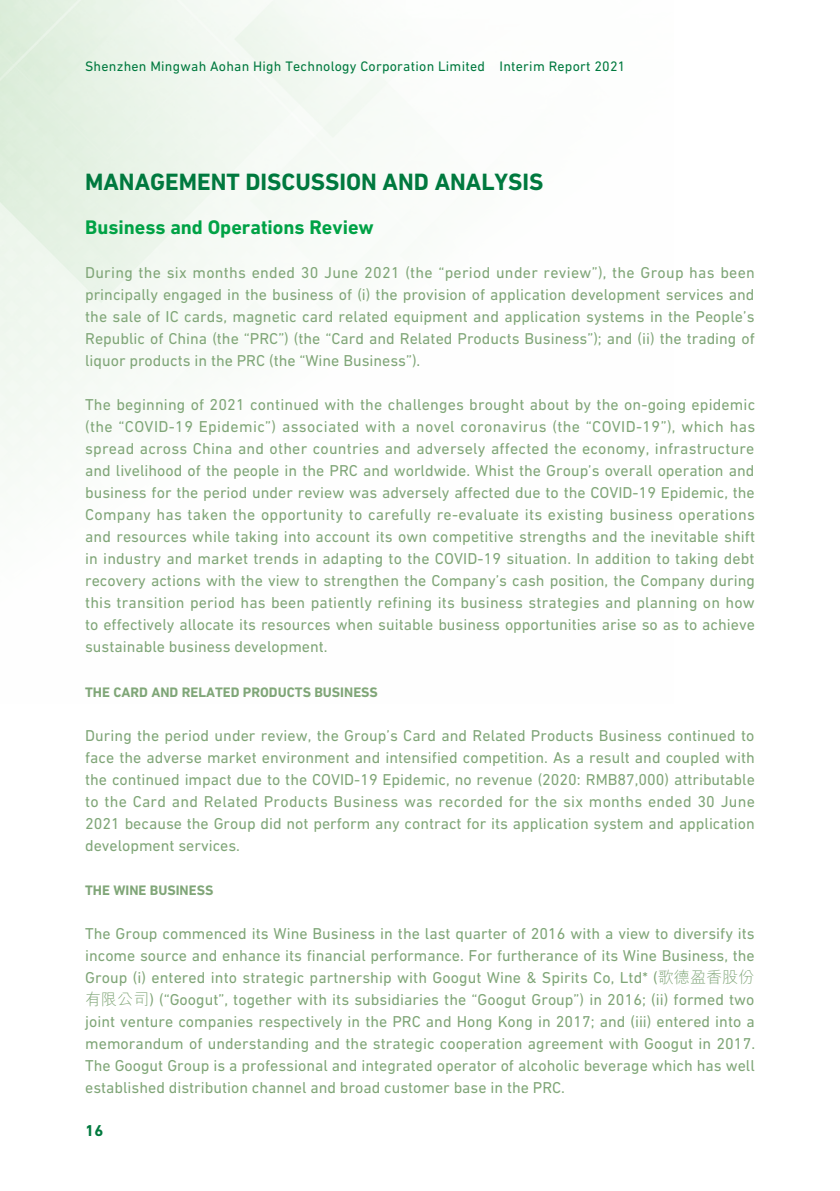
<style>
.page{position:relative;width:840px;height:1191px;background:#fff}
.page>*{position:absolute;margin:0;border:0;box-sizing:border-box;transform-origin:0 0}
.t1{font:700 24px "DIN Next LT Pro";color:#00793e}
.t2{font:700 20px "DIN Next LT Pro";color:#00a245}
.t3{font:16px/22px "DIN Next LT Pro";color:#80a678;text-align:justify}
.t4{font:700 16px "DIN Next LT Pro";color:#00793e}
.t5{font:14px "DIN Next LT Pro";letter-spacing:.015em;color:#00793e}
.t6{font:700 14px "DIN Next LT Pro";color:#80a678}
.s1{font-family:"M Hei HK";font-weight:300}
</style>
<div class="page">
<p class="t5" style="left:85px;top:58px;width:541px">Shenzhen Mingwah Aohan High Technology Corporation Limited Interim Report 2021</p>
<h1 class="t1" style="left:85px;top:168px;width:459px">MANAGEMENT DISCUSSION AND ANALYSIS</h1>
<p class="t2" style="left:85px;top:216px;width:290px">Business and Operations Review</p>
<p class="t3" style="left:85px;top:262px;width:671px">During the six months ended 30 June 2021 (the “period under review”), the Group has been principally engaged in the business of (i) the provision of application development services and the sale of IC cards, magnetic card related equipment and application systems in the People’s Republic of China (the “PRC”) (the “Card and Related Products Business”); and (ii) the trading of liquor products in the PRC (the “Wine Business”).</p>
<p class="t3" style="left:85px;top:394px;width:671px">The beginning of 2021 continued with the challenges brought about by the on-going epidemic (the “COVID-19 Epidemic”) associated with a novel coronavirus (the “COVID-19”), which has spread across China and other countries and adversely affected the economy, infrastructure and livelihood of the people in the PRC and worldwide. Whist the Group’s overall operation and business for the period under review was adversely affected due to the COVID-19 Epidemic, the Company has taken the opportunity to carefully re-evaluate its existing business operations and resources while taking into account its own competitive strengths and the inevitable shift in industry and market trends in adapting to the COVID-19 situation. In addition to taking debt recovery actions with the view to strengthen the Company’s cash position, the Company during this transition period has been patiently refining its business strategies and planning on how to effectively allocate its resources when suitable business opportunities arise so as to achieve sustainable business development.</p>
<p class="t6" style="left:85px;top:683px;width:294px">THE CARD AND RELATED PRODUCTS BUSINESS</p>
<p class="t3" style="left:85px;top:724px;width:671px">During the period under review, the Group’s Card and Related Products Business continued to face the adverse market environment and intensified competition. As a result and coupled with the continued impact due to the COVID-19 Epidemic, no revenue (2020: RMB87,000) attributable to the Card and Related Products Business was recorded for the six months ended 30 June 2021 because the Group did not perform any contract for its application system and application development services.</p>
<p class="t6" style="left:85px;top:881px;width:130px">THE WINE BUSINESS</p>
<p class="t3" style="left:85px;top:922px;width:671px">The Group commenced its Wine Business in the last quarter of 2016 with a view to diversify its income source and enhance its financial performance. For furtherance of its Wine Business, the Group (i) entered into strategic partnership with Googut Wine &amp; Spirits Co, Ltd* (<span class="s1">歌德盈香股份有限公司</span>) (“Googut”, together with its subsidiaries the “Googut Group”) in 2016; (ii) formed two joint venture companies respectively in the PRC and Hong Kong in 2017; and (iii) entered into a memorandum of understanding and the strategic cooperation agreement with Googut in 2017.<br>The Googut Group is a professional and integrated operator of alcoholic beverage which has well established distribution channel and broad customer base in the PRC.</p>
<p class="t4" style="left:85px;top:1121px;width:20px">16</p>
</div>
